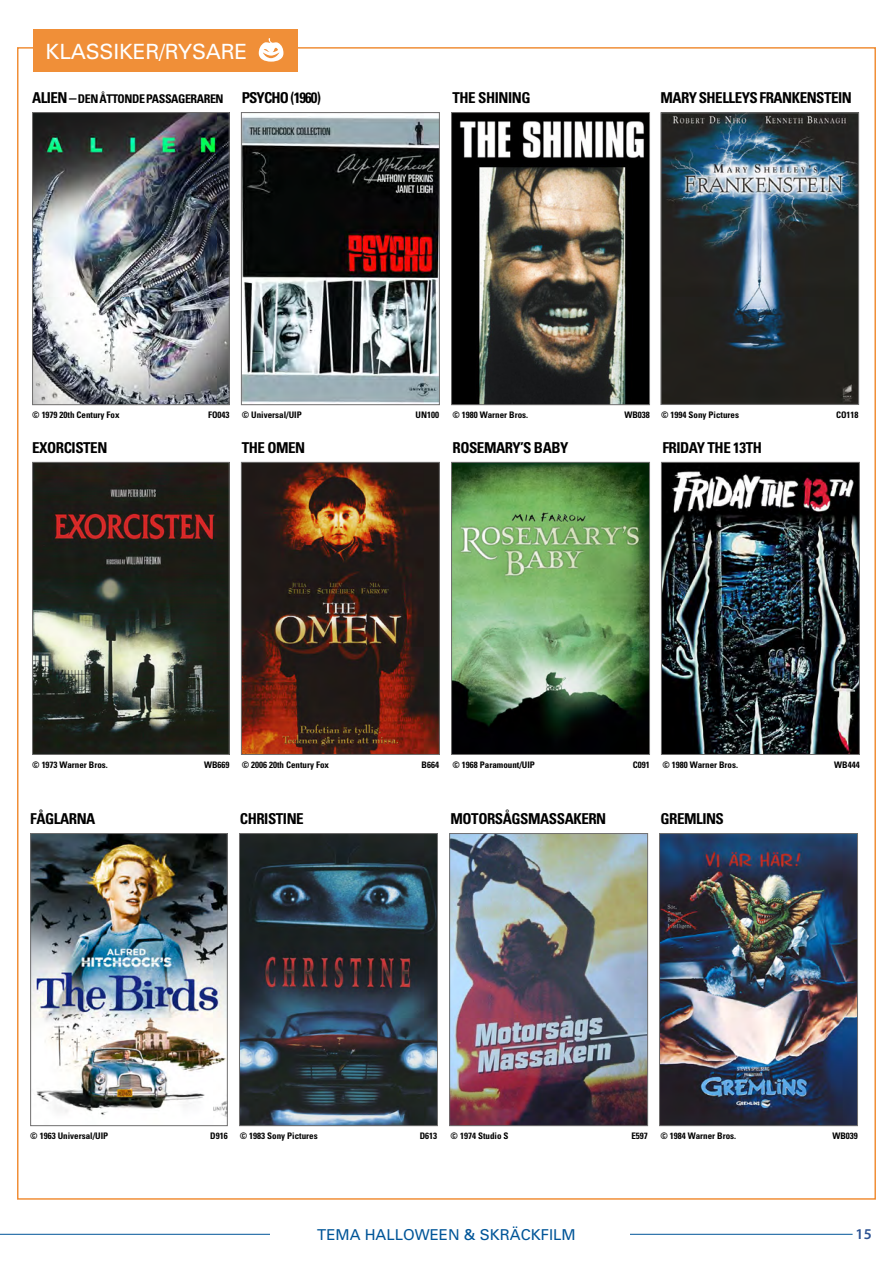
<style>
.page{position:relative;width:893px;height:1263px;background:#fff}
.page>*{position:absolute;margin:0;border:0;box-sizing:border-box;transform-origin:0 0}
.t1{font:21px "Univers";letter-spacing:-.01em;color:#fff}
.t2{font:700 condensed 15px "Univers";letter-spacing:-.03em;color:#000}
.t3{font:15px "Univers";color:#005598}
.t4{font:700 condensed 15px "Univers";letter-spacing:-.06em;color:#000}
.t5{font:600 15px "Myriad Pro";color:#2d5393}
.t6{font:700 condensed 12px "Univers";letter-spacing:-.035em;color:#000}
.t7{font:700 condensed 9px "Univers";color:#000}
.s1{font-size:15px}
</style>
<div class="page">
<hr style="left:0;top:1234px;width:853px;height:1px;background:#005598">
<div style="left:270px;top:1214px;width:359px;height:42px;background:#fff"></div>
<img style="left:243px;top:116px;width:195px;height:287px">
<div style="left:241px;top:112px;width:199px;height:293px;border:1px solid #706f6f"></div>
<img style="left:34px;top:114px;width:194px;height:289px">
<div style="left:32px;top:112px;width:198px;height:293px;border:1px solid #706f6f"></div>
<img style="left:453px;top:114px;width:195px;height:289px">
<div style="left:451px;top:112px;width:199px;height:293px;border:1px solid #706f6f"></div>
<img style="left:662px;top:114px;width:195px;height:289px">
<div style="left:660px;top:112px;width:199px;height:293px;border:1px solid #706f6f"></div>
<img style="left:243px;top:464px;width:195px;height:289px">
<div style="left:241px;top:462px;width:199px;height:293px;border:1px solid #706f6f"></div>
<img style="left:34px;top:464px;width:194px;height:289px">
<div style="left:32px;top:462px;width:198px;height:293px;border:1px solid #706f6f"></div>
<img style="left:453px;top:464px;width:195px;height:289px">
<div style="left:451px;top:462px;width:199px;height:293px;border:1px solid #706f6f"></div>
<div style="left:33px;top:30px;width:265px;height:42px;background:#f08f38"></div>
<svg style="left:259px;top:38px;width:24px;height:24px"></svg>
<img style="left:663px;top:464px;width:195px;height:289px">
<div style="left:661px;top:462px;width:199px;height:293px;border:1px solid #706f6f"></div>
<img style="left:241px;top:835px;width:195px;height:289px">
<div style="left:239px;top:833px;width:199px;height:293px;border:1px solid #706f6f"></div>
<img style="left:32px;top:835px;width:194px;height:282px">
<div style="left:30px;top:833px;width:198px;height:293px;border:1px solid #706f6f"></div>
<img style="left:451px;top:835px;width:195px;height:289px">
<div style="left:449px;top:833px;width:199px;height:293px;border:1px solid #706f6f"></div>
<img style="left:661px;top:835px;width:195px;height:289px">
<div style="left:659px;top:833px;width:199px;height:293px;border:1px solid #706f6f"></div>
<h1 class="t1" style="left:46px;top:40px;width:203px">KLASSIKER/RYSARE</h1>
<h3 class="t6" style="left:32px;top:91px;width:193px"><span class="s1">ALIEN –</span> DEN ÅTTONDE PASSAGERAREN</h3>
<h2 class="t4" style="left:242px;top:88px;width:81px">PSYCHO (1960)</h2>
<h2 class="t2" style="left:452px;top:88px;width:80px">THE SHINING</h2>
<h2 class="t2" style="left:660px;top:88px;width:193px">MARY SHELLEYS FRANKENSTEIN</h2>
<p class="t7" style="left:32px;top:409px;width:89px">© 1979 20th Century Fox</p>
<h2 class="t2" style="left:32px;top:438px;width:77px">EXORCISTEN</h2>
<p class="t7" style="left:208px;top:409px;width:23px">FO043</p>
<p class="t7" style="left:242px;top:409px;width:61px">© Universal/UIP</p>
<h2 class="t2" style="left:242px;top:438px;width:65px">THE OMEN</h2>
<p class="t7" style="left:416px;top:409px;width:25px">UN100</p>
<p class="t7" style="left:452px;top:409px;width:77px">© 1980 Warner Bros.</p>
<p class="t7" style="left:624px;top:409px;width:27px">WB038</p>
<h2 class="t2" style="left:452px;top:438px;width:117px">ROSEMARY’S BABY</h2>
<p class="t7" style="left:661px;top:409px;width:79px">© 1994 Sony Pictures</p>
<p class="t7" style="left:836px;top:409px;width:24px">CO118</p>
<h2 class="t2" style="left:662px;top:438px;width:101px">FRIDAY THE 13TH</h2>
<p class="t7" style="left:32px;top:759px;width:77px">© 1973 Warner Bros.</p>
<h2 class="t2" style="left:30px;top:809px;width:67px">FÅGLARNA</h2>
<p class="t7" style="left:204px;top:759px;width:27px">WB669</p>
<p class="t7" style="left:242px;top:759px;width:89px">© 2006 20th Century Fox</p>
<h2 class="t2" style="left:240px;top:809px;width:65px">CHRISTINE</h2>
<p class="t7" style="left:422px;top:759px;width:19px">B664</p>
<p class="t7" style="left:452px;top:759px;width:84px">© 1968 Paramount/UIP</p>
<p class="t7" style="left:633px;top:759px;width:18px">C091</p>
<p class="t7" style="left:662px;top:759px;width:77px">© 1980 Warner Bros.</p>
<p class="t7" style="left:834px;top:759px;width:27px">WB444</p>
<h2 class="t2" style="left:451px;top:809px;width:157px">MOTORSÅGSMASSAKERN</h2>
<h2 class="t2" style="left:660px;top:809px;width:65px">GREMLINS</h2>
<p class="t7" style="left:30px;top:1130px;width:79px">© 1963 Universal/UIP</p>
<p class="t7" style="left:210px;top:1130px;width:19px">D916</p>
<p class="t7" style="left:240px;top:1130px;width:79px">© 1983 Sony Pictures</p>
<p class="t7" style="left:420px;top:1130px;width:19px">D613</p>
<p class="t7" style="left:451px;top:1130px;width:59px">© 1974 Studio S</p>
<p class="t7" style="left:631px;top:1130px;width:18px">E597</p>
<p class="t7" style="left:660px;top:1130px;width:77px">© 1984 Warner Bros.</p>
<p class="t7" style="left:832px;top:1130px;width:27px">WB039</p>
<h2 class="t3" style="left:317px;top:1226px;width:260px">TEMA HALLOWEEN &amp; SKRÄCKFILM</h2>
<h2 class="t5" style="left:856px;top:1224px;width:18px">15</h2>
</div>
